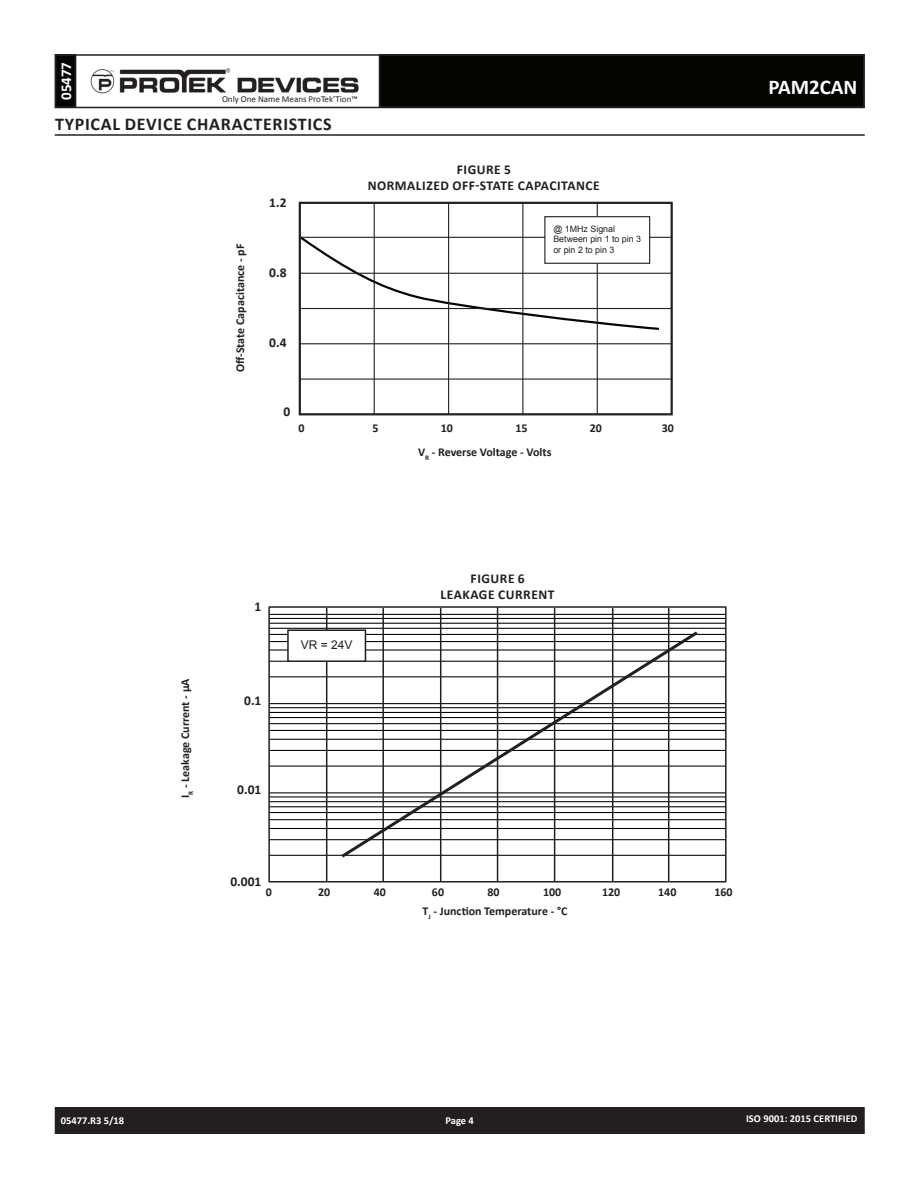
<style>
.page{position:relative;width:918px;height:1188px;background:#fff}
.page>*{position:absolute;margin:0;border:0;box-sizing:border-box;transform-origin:0 0}
.t1{font:700 21px "Calibri";color:#fff}
.t2{font:700 18px "Calibri";letter-spacing:.04em;color:#231f20}
.t3{font:700 15px "Calibri";color:#fff}
.t4{font:700 13.5px/16.2px "Calibri";letter-spacing:.04em;color:#231f20;text-align:center}
.t5{font:700 12px "Calibri";color:#231f20}
.t6{font:12px "Arial";color:#231f20}
.t7{font:700 10.5px "Calibri";color:#fff}
.t8{font:9px "Calibri";color:#231f20}
.t9{font:8.85px/10.6px "Arial";color:#231f20}
</style>
<div class="page">
<div style="left:56px;top:1108px;width:808px;height:25px;background:#231f20"></div>
<div style="left:55px;top:1107px;width:810px;height:27px;border:2px solid #231f20"></div>
<div style="left:56px;top:55px;width:20px;height:52px;background:#040503"></div>
<div style="left:55px;top:54px;width:21px;height:54px;border:2px solid #231f20"></div>
<div style="left:380px;top:55px;width:484px;height:52px;background:#040503"></div>
<div style="left:55px;top:54px;width:810px;height:54px;border:2px solid #231f20"></div>
<img style="left:90px;top:68px;width:269px;height:26px">
<hr style="left:55px;top:134px;width:810px;height:2px;background:#231f20">
<svg style="left:298px;top:234px;width:363px;height:97px"></svg>
<div style="left:299px;top:202px;width:374px;height:213px;border:2px solid #231f20"></div>
<hr style="left:374px;top:203px;width:1px;height:211px;background:#231f20">
<hr style="left:448px;top:203px;width:1px;height:211px;background:#231f20">
<hr style="left:522px;top:203px;width:1px;height:211px;background:#231f20">
<hr style="left:597px;top:203px;width:1px;height:211px;background:#231f20">
<hr style="left:300px;top:379px;width:372px;height:1px;background:#231f20">
<hr style="left:300px;top:343px;width:372px;height:1px;background:#231f20">
<hr style="left:300px;top:308px;width:372px;height:1px;background:#231f20">
<hr style="left:300px;top:273px;width:372px;height:1px;background:#231f20">
<hr style="left:300px;top:237px;width:372px;height:1px;background:#231f20">
<div style="left:545px;top:217px;width:105px;height:46px;background:#fff"></div>
<div style="left:544px;top:216px;width:106px;height:48px;border:1px solid #231f20"></div>
<hr style="left:269px;top:855px;width:457px;height:1px;background:#050504">
<hr style="left:269px;top:839px;width:457px;height:1px;background:#050504">
<hr style="left:269px;top:828px;width:457px;height:1px;background:#050504">
<hr style="left:269px;top:819px;width:457px;height:1px;background:#050504">
<hr style="left:269px;top:812px;width:457px;height:1px;background:#050504">
<hr style="left:269px;top:806px;width:457px;height:1px;background:#050504">
<hr style="left:269px;top:801px;width:457px;height:1px;background:#050504">
<hr style="left:269px;top:796px;width:457px;height:1px;background:#050504">
<hr style="left:269px;top:792px;width:457px;height:1px;background:#050504">
<hr style="left:269px;top:766px;width:457px;height:1px;background:#050504">
<hr style="left:269px;top:750px;width:457px;height:1px;background:#050504">
<hr style="left:269px;top:739px;width:457px;height:1px;background:#050504">
<hr style="left:269px;top:730px;width:457px;height:1px;background:#050504">
<hr style="left:269px;top:723px;width:457px;height:1px;background:#050504">
<hr style="left:269px;top:717px;width:457px;height:1px;background:#050504">
<hr style="left:269px;top:712px;width:457px;height:1px;background:#050504">
<hr style="left:269px;top:707px;width:457px;height:1px;background:#050504">
<hr style="left:269px;top:703px;width:457px;height:1px;background:#050504">
<hr style="left:269px;top:676px;width:457px;height:1px;background:#050504">
<hr style="left:269px;top:661px;width:457px;height:1px;background:#050504">
<hr style="left:269px;top:649px;width:457px;height:2px;background:#050504">
<hr style="left:269px;top:641px;width:457px;height:1px;background:#050504">
<hr style="left:269px;top:634px;width:457px;height:1px;background:#050504">
<hr style="left:269px;top:628px;width:457px;height:1px;background:#050504">
<hr style="left:269px;top:623px;width:457px;height:1px;background:#050504">
<hr style="left:269px;top:618px;width:457px;height:1px;background:#050504">
<hr style="left:269px;top:614px;width:457px;height:1px;background:#050504">
<div style="left:268px;top:607px;width:459px;height:276px;border:2px solid #231f20"></div>
<hr style="left:326px;top:608px;width:1px;height:274px;background:#231f20">
<hr style="left:382px;top:608px;width:2px;height:274px;background:#231f20">
<hr style="left:440px;top:608px;width:1px;height:274px;background:#231f20">
<hr style="left:497px;top:607px;width:1px;height:275px;background:#231f20">
<hr style="left:554px;top:608px;width:1px;height:274px;background:#231f20">
<hr style="left:612px;top:608px;width:1px;height:274px;background:#231f20">
<hr style="left:668px;top:608px;width:1px;height:274px;background:#231f20">
<svg style="left:338px;top:629px;width:363px;height:231px"></svg>
<div style="left:288px;top:630px;width:77px;height:31px;background:#fff"></div>
<div style="left:287px;top:629px;width:79px;height:33px;border:2px solid #231f20"></div>
<p class="t3" style="left:56px;top:100px;width:40px;rotate:-90deg">05477</p>
<p class="t8" style="left:222px;top:93px;width:137px">Only One Name Means ProTek’Tion™</p>
<h2 class="t2" style="left:55px;top:112px;width:278px">TYPICAL DEVICE CHARACTERISTICS</h2>
<p class="t5" style="left:232px;top:372px;width:130px;rotate:-90deg">Off-State Capacitance - pF</p>
<p class="t4" style="left:269px;top:195px;width:19px">1.2</p>
<p class="t4" style="left:269px;top:264px;width:19px">0.8</p>
<p class="t4" style="left:269px;top:335px;width:19px">0.4</p>
<p class="t4" style="left:284px;top:404px;width:8px">0</p>
<p class="t4" style="left:368px;top:161px;width:234px">FIGURE 5<br>NORMALIZED OFF-STATE CAPACITANCE</p>
<p class="t9" style="left:553px;top:223px;width:89px">@ 1MHz Signal<br>Between pin 1 to pin 3 or pin 2 to pin 3</p>
<p class="t5" style="left:298px;top:420px;width:8px">0</p>
<p class="t5" style="left:372px;top:420px;width:8px">5</p>
<p class="t5" style="left:441px;top:420px;width:14px">10</p>
<p class="t5" style="left:515px;top:420px;width:14px">15</p>
<p class="t5" style="left:590px;top:420px;width:14px">20</p>
<p class="t5" style="left:662px;top:420px;width:14px">30</p>
<p class="t5" style="left:418px;top:444px;width:135px">V<sub>R</sub> - Reverse Voltage - Volts</p>
<h1 class="t1" style="left:768px;top:74px;width:91px">PAM2CAN</h1>
<p class="t5" style="left:177px;top:798px;width:121px;rotate:-90deg">I<sub>R</sub> - Leakage Current - µA</p>
<p class="t4" style="left:255px;top:598px;width:8px">1</p>
<p class="t4" style="left:244px;top:693px;width:19px">0.1</p>
<p class="t4" style="left:237px;top:782px;width:26px">0.01</p>
<p class="t6" style="left:301px;top:637px;width:53px">VR = 24V</p>
<p class="t4" style="left:441px;top:570px;width:116px">FIGURE 6<br>LEAKAGE CURRENT</p>
<p class="t4" style="left:230px;top:873px;width:32px">0.001</p>
<p class="t5" style="left:266px;top:884px;width:8px">0</p>
<p class="t5" style="left:318px;top:884px;width:14px">20</p>
<p class="t5" style="left:374px;top:884px;width:14px">40</p>
<p class="t5" style="left:432px;top:884px;width:14px">60</p>
<p class="t5" style="left:488px;top:884px;width:14px">80</p>
<p class="t5" style="left:543px;top:884px;width:20px">100</p>
<p class="t5" style="left:602px;top:884px;width:20px">120</p>
<p class="t5" style="left:658px;top:884px;width:20px">140</p>
<p class="t5" style="left:714px;top:884px;width:20px">160</p>
<p class="t5" style="left:422px;top:904px;width:147px">T<sub>J</sub> - Junction Temperature - °C</p>
<p class="t7" style="left:61px;top:1114px;width:65px">05477.R3 5/18</p>
<p class="t7" style="left:446px;top:1114px;width:30px">Page 4</p>
<p class="t7" style="left:746px;top:1112px;width:113px">ISO 9001: 2015 CERTIFIED</p>
</div>
